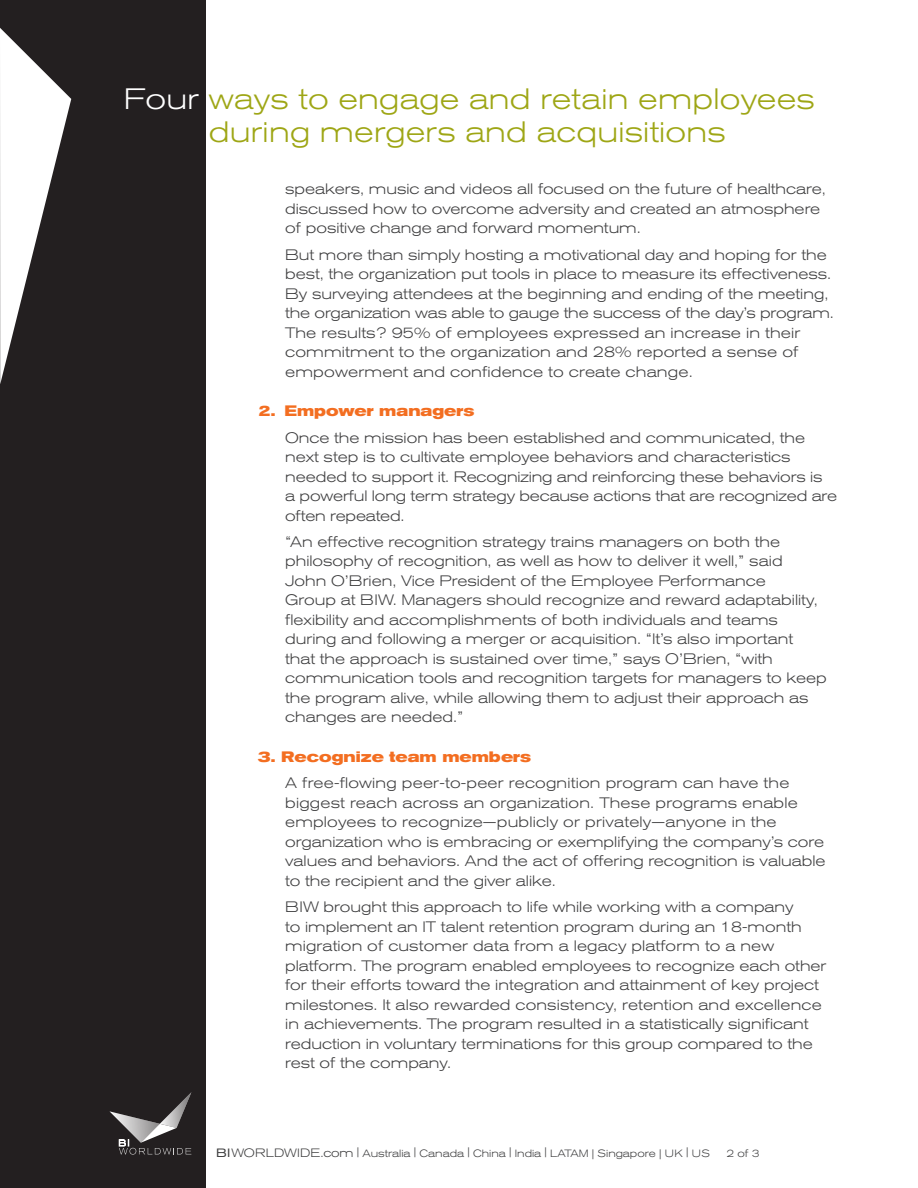
<style>
.page{position:relative;width:918px;height:1188px;background:#fff}
.page>*{position:absolute;margin:0;border:0;box-sizing:border-box;transform-origin:0 0}
.t1{font:300 expanded 29.25px/33px "Akzidenz Grotesk BE";letter-spacing:.01em;color:#9ea615;text-align:center}
.t2{font:300 expanded 15px/19.5px "Akzidenz Grotesk BE";color:#3e3e3f}
.t3{font:700 expanded 15px "Akzidenz Grotesk BE";color:#f36e21}
.t4{font:300 expanded 10.5px "Akzidenz Grotesk BE";color:#3e3e3f}
.s1{color:#fff}
.s2{font-weight:400;font-size:12px}
.s3{font-size:12px}
</style>
<div class="page">
<div style="left:0;top:0;width:206px;height:1188px;background:#231f20"></div>
<svg style="left:0;top:28px;width:71px;height:356px"></svg>
<svg style="left:109px;top:1092px;width:82px;height:63px"></svg>
<p class="t1" style="left:124px;top:82px;width:693px"><span class="s1">Four</span> ways to engage and retain employees during mergers and acquisitions</p>
<p class="t2" style="left:285px;top:180px;width:542px">speakers, music and videos all focused on the future of healthcare, discussed how to overcome adversity and created an atmosphere of positive change and forward momentum.</p>
<p class="t2" style="left:285px;top:245px;width:550px">But more than simply hosting a motivational day and hoping for the best, the organization put tools in place to measure its effectiveness.<br>By surveying attendees at the beginning and ending of the meeting, the organization was able to gauge the success of the day’s program.<br>The results? 95% of employees expressed an increase in their commitment to the organization and 28% reported a sense of empowerment and confidence to create change.</p>
<p class="t3" style="left:258px;top:402px;width:218px">2. Empower managers</p>
<p class="t2" style="left:285px;top:428px;width:553px">Once the mission has been established and communicated, the next step is to cultivate employee behaviors and characteristics needed to support it. Recognizing and reinforcing these behaviors is<br>a powerful long term strategy because actions that are recognized are often repeated.</p>
<p class="t2" style="left:285px;top:532px;width:543px">“An effective recognition strategy trains managers on both the philosophy of recognition, as well as how to deliver it well,” said John O’Brien, Vice President of the Employee Performance<br>Group at BIW. Managers should recognize and reward adaptability, flexibility and accomplishments of both individuals and teams during and following a merger or acquisition. “It’s also important that the approach is sustained over time,” says O’Brien, “with communication tools and recognition targets for managers to keep the program alive, while allowing them to adjust their approach as changes are needed.”</p>
<p class="t3" style="left:258px;top:748px;width:274px">3. Recognize team members</p>
<p class="t2" style="left:285px;top:774px;width:542px">A free-flowing peer-to-peer recognition program can have the biggest reach across an organization. These programs enable employees to recognize—publicly or privately—anyone in the organization who is embracing or exemplifying the company’s core values and behaviors. And the act of offering recognition is valuable to the recipient and the giver alike.</p>
<p class="t2" style="left:285px;top:897px;width:543px">BIW brought this approach to life while working with a company<br>to implement an IT talent retention program during an 18-month migration of customer data from a legacy platform to a new platform. The program enabled employees to recognize each other for their efforts toward the integration and attainment of key project milestones. It also rewarded consistency, retention and excellence in achievements. The program resulted in a statistically significant reduction in voluntary terminations for this group compared to the rest of the company.</p>
<p class="t4" style="left:216px;top:1147px;width:496px"><span class="s2">BI</span><span class="s3">WORLDWIDE.com</span> | Australia | Canada | China | India | LATAM | Singapore | UK | US</p>
<p class="t4" style="left:727px;top:1147px;width:35px">2 of 3</p>
</div>
